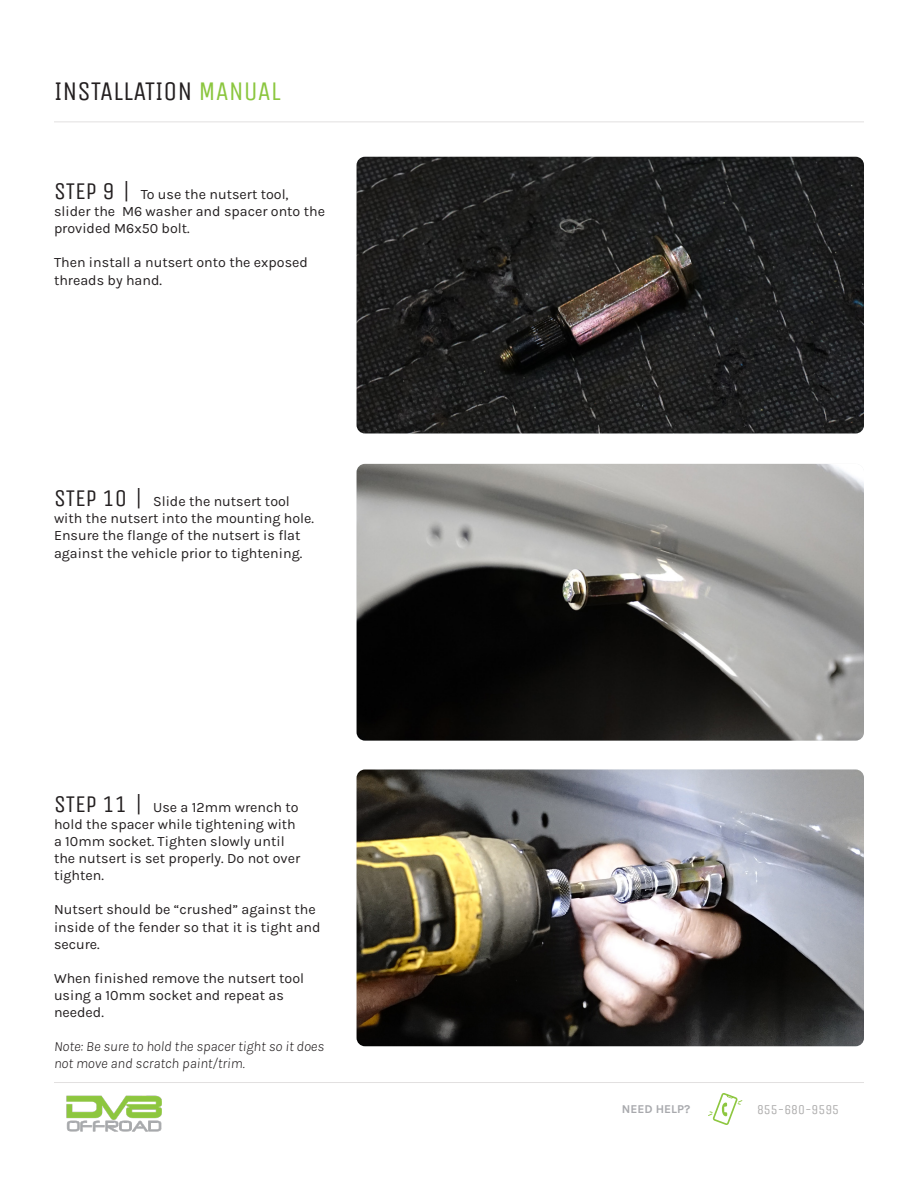
<style>
.page{position:relative;width:918px;height:1188px;background:#fff}
.page>*{position:absolute;margin:0;border:0;box-sizing:border-box;transform-origin:0 0}
.t1{font:27px "Unica One";color:#231f20}
.t2{font:14.25px/17.1px "Karla";color:#231f20}
.t3{font:italic 300 14.25px/17.1px "Karla";color:#231f20}
.t4{font:13.5px "Unica One";color:#aeadad}
.t5{font:700 12px "Karla";color:#a8a9ad}
.s1{color:#8bc63e}
.s2{font-family:"Unica One";font-size:24px}
</style>
<div class="page">
<hr style="left:54px;top:122px;width:810px;height:1px;background:#e2e0e0">
<svg style="left:708px;top:1093px;width:34px;height:32px"></svg>
<hr style="left:54px;top:1082px;width:810px;height:1px;background:#e2e0e0">
<img style="left:66px;top:1095px;width:96px;height:37px">
<img style="left:357px;top:464px;width:507px;height:277px">
<img style="left:357px;top:770px;width:507px;height:276px">
<img style="left:357px;top:157px;width:507px;height:276px">
<p class="t1" style="left:54px;top:76px;width:228px">INSTALLATION <span class="s1">MANUAL</span></p>
<p class="t2" style="left:54px;top:185px;width:273px"><span class="s2">STEP 9 |</span> To use the nutsert tool, slider the M6 washer and spacer onto the provided M6x50 bolt.</p>
<p class="t2" style="left:54px;top:254px;width:255px">Then install a nutsert onto the exposed threads by hand.</p>
<p class="t2" style="left:54px;top:492px;width:262px"><span class="s2">STEP 10 |</span> Slide the nutsert tool with the nutsert into the mounting hole.<br>Ensure the flange of the nutsert is flat against the vehicle prior to tightening.</p>
<p class="t2" style="left:54px;top:798px;width:248px"><span class="s2">STEP 11 |</span> Use a 12mm wrench to hold the spacer while tightening with a 10mm socket. Tighten slowly until the nutsert is set properly. Do not over tighten.</p>
<p class="t2" style="left:54px;top:901px;width:268px">Nutsert should be “crushed” against the inside of the fender so that it is tight and secure.</p>
<p class="t2" style="left:54px;top:969px;width:252px">When finished remove the nutsert tool using a 10mm socket and repeat as needed.</p>
<p class="t3" style="left:54px;top:1038px;width:272px">Note: Be sure to hold the spacer tight so it does not move and scratch paint/trim.</p>
<p class="t5" style="left:622px;top:1101px;width:70px">NEED HELP?</p>
<p class="t4" style="left:757px;top:1102px;width:84px">855-680-9595</p>
</div>
